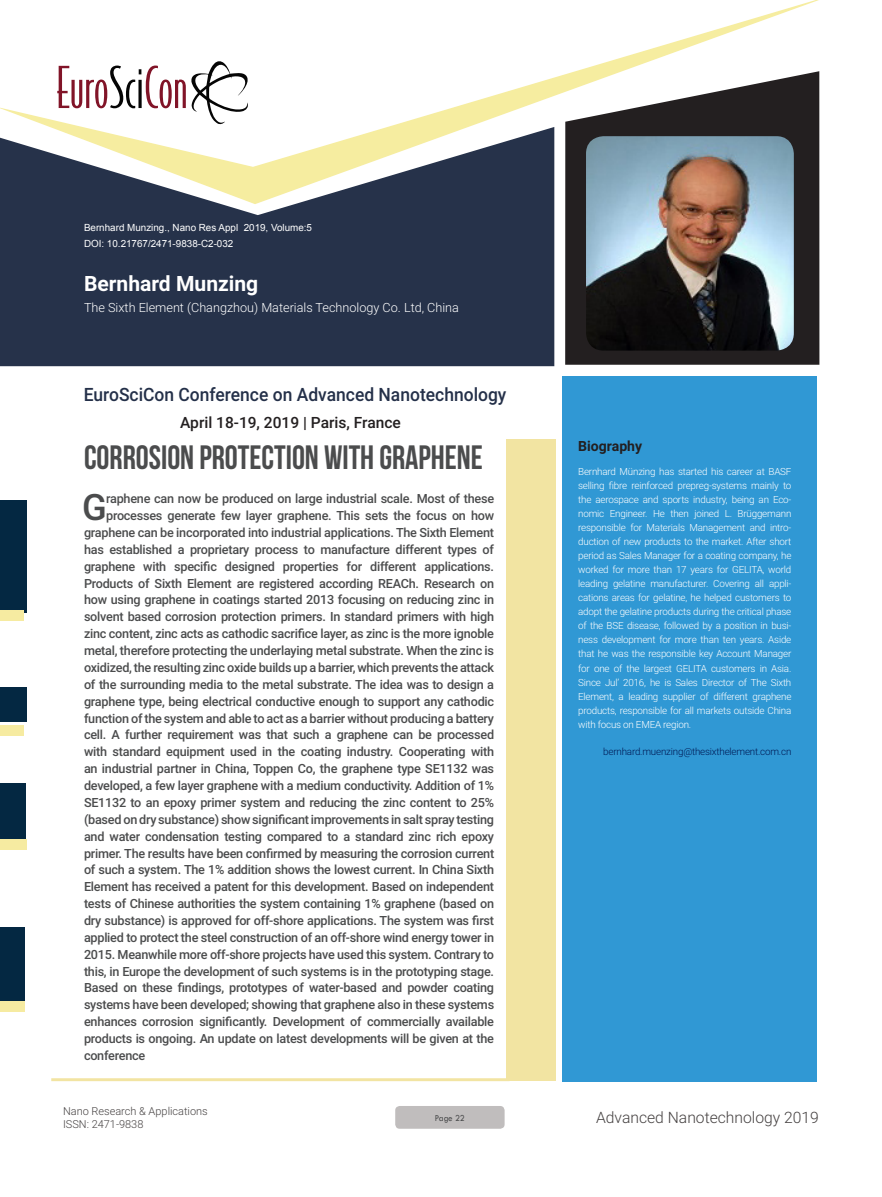
<style>
.page{position:relative;width:882px;height:1197px;background:#fff}
.page>*{position:absolute;margin:0;border:0;box-sizing:border-box;transform-origin:0 0}
.Abstract{font:500 36.4px "Roboto";color:#4b4c4d}
.t1{font:33.77px "Bebas Neue";color:#4b4c4d}
.t2{font:700 21.18px "Roboto";color:#fff}
.t3{font:500 18.38px "Roboto";color:#243049;scale:.95 1}
.t4{font:300 15.75px "Roboto";color:#454141}
.t5{font:500 15.58px "Roboto";color:#231f20}
.Bio_Heading{font:700 14px "Roboto";color:#231f20}
.Abstract-2{font:500 12.6px "Roboto";letter-spacing:-.02em;color:#4b4c4d}
.t6{font:300 12.6px "Roboto";color:#fff}
.t7{font:300 11.03px/13.1px "Roboto";color:#454141}
.Biography{font:300 9.8px/14px "Roboto";letter-spacing:-.02em;color:#fff;text-align:justify}
.t8{font:9.8px "Arial";color:#fff}
.Biography-2{font:300 9.8px "Roboto";letter-spacing:-.02em;color:#001954}
.t9{font:9.45px "Tw Cen";letter-spacing:-.02em;color:#4b4c4d;scale:.95 1}
</style>
<div class="page">
<div style="left:0;top:204px;width:554px;height:162px;background:#26324a"></div>
<div style="left:562px;top:376px;width:255px;height:706px;background:#3098d4"></div>
<div style="left:506px;top:439px;width:50px;height:642px;background:#f2e4a2"></div>
<hr style="left:51px;top:1078px;width:459px;height:3px;background:#f2e4a2">
<svg style="left:0;top:0;width:820px;height:204px"></svg>
<div style="left:0;top:500px;width:26px;height:112px;background:#042842"></div>
<div style="left:0;top:783px;width:25px;height:60px;background:#042842"></div>
<div style="left:0;top:688px;width:26px;height:34px;background:#042842"></div>
<div style="left:0;top:610px;width:23px;height:11px;background:#f6eba1"></div>
<div style="left:0;top:839px;width:27px;height:11px;background:#f6eba1"></div>
<div style="left:0;top:725px;width:23px;height:11px;background:#f6eba1"></div>
<div style="left:0;top:927px;width:25px;height:74px;background:#042842"></div>
<div style="left:0;top:1001px;width:25px;height:11px;background:#f6eba1"></div>
<div style="left:395px;top:1106px;width:110px;height:23px;background:#c0bdbd;border-radius:4px"></div>
<svg style="left:565px;top:71px;width:254px;height:294px;fill:#231f20"></svg>
<img style="left:586px;top:136px;width:208px;height:215px">
<p class="t8" style="left:84px;top:221px;width:230px">Bernhard Munzing., Nano Res Appl 2019, Volume:5</p>
<p class="t8" style="left:84px;top:237px;width:151px">DOI: 10.21767/2471-9838-C2-032</p>
<p class="t2" style="left:84px;top:269px;width:176px">Bernhard Munzing</p>
<p class="t6" style="left:84px;top:299px;width:377px">The Sixth Element (Changzhou) Materials Technology Co. Ltd, China</p>
<h3 class="t3" style="left:84px;top:382px;width:446px">EuroSciCon Conference on Advanced Nanotechnology</h3>
<p class="t5" style="left:180px;top:411px;width:222px">April 18-19, 2019 | Paris, France</p>
<p class="t1" style="left:84px;top:439px;width:400px">CORROSION PROTECTION WITH GRAPHENE</p>
<p class="Abstract" style="left:82px;top:482px;width:26px">G</p>
<p class="Abstract-2" style="left:106px;top:490px;width:389px">raphene can now be produced on large industrial scale. Most of these</p>
<p class="Abstract-2" style="left:106px;top:507px;width:390px">processes generate few layer graphene. This sets the focus on how</p>
<p class="Abstract-2" style="left:84px;top:524px;width:412px">graphene can be incorporated into industrial applications. The Sixth Element</p>
<p class="Abstract-2" style="left:84px;top:541px;width:412px">has established a proprietary process to manufacture different types of</p>
<p class="Abstract-2" style="left:84px;top:557px;width:412px">graphene with specific designed properties for different applications.</p>
<p class="Abstract-2" style="left:84px;top:574px;width:412px">Products of Sixth Element are registered according REACh. Research on</p>
<p class="Abstract-2" style="left:84px;top:591px;width:412px">how using graphene in coatings started 2013 focusing on reducing zinc in</p>
<p class="Abstract-2" style="left:84px;top:608px;width:412px">solvent based corrosion protection primers. In standard primers with high</p>
<p class="Abstract-2" style="left:84px;top:625px;width:412px">zinc content, zinc acts as cathodic sacrifice layer, as zinc is the more ignoble</p>
<p class="Abstract-2" style="left:84px;top:642px;width:412px">metal, therefore protecting the underlaying metal substrate. When the zinc is</p>
<p class="Abstract-2" style="left:84px;top:659px;width:412px">oxidized, the resulting zinc oxide builds up a barrier, which prevents the attack</p>
<p class="Abstract-2" style="left:84px;top:675px;width:412px">of the surrounding media to the metal substrate. The idea was to design a</p>
<p class="Abstract-2" style="left:84px;top:692px;width:412px">graphene type, being electrical conductive enough to support any cathodic</p>
<p class="Abstract-2" style="left:84px;top:709px;width:412px">function of the system and able to act as a barrier without producing a battery</p>
<p class="Abstract-2" style="left:84px;top:726px;width:412px">cell. A further requirement was that such a graphene can be processed</p>
<p class="Abstract-2" style="left:84px;top:743px;width:412px">with standard equipment used in the coating industry. Cooperating with</p>
<p class="Abstract-2" style="left:84px;top:760px;width:412px">an industrial partner in China, Toppen Co, the graphene type SE1132 was</p>
<p class="Abstract-2" style="left:84px;top:777px;width:412px">developed, a few layer graphene with a medium conductivity. Addition of 1%</p>
<p class="Abstract-2" style="left:84px;top:794px;width:412px">SE1132 to an epoxy primer system and reducing the zinc content to 25%</p>
<p class="Abstract-2" style="left:84px;top:810px;width:412px">(based on dry substance) show significant improvements in salt spray testing</p>
<p class="Abstract-2" style="left:84px;top:827px;width:412px">and water condensation testing compared to a standard zinc rich epoxy</p>
<p class="Abstract-2" style="left:84px;top:844px;width:412px">primer. The results have been confirmed by measuring the corrosion current</p>
<p class="Abstract-2" style="left:84px;top:861px;width:412px">of such a system. The 1% addition shows the lowest current. In China Sixth</p>
<p class="Abstract-2" style="left:84px;top:878px;width:412px">Element has received a patent for this development. Based on independent</p>
<p class="Abstract-2" style="left:84px;top:895px;width:412px">tests of Chinese authorities the system containing 1% graphene (based on</p>
<p class="Abstract-2" style="left:84px;top:912px;width:412px">dry substance) is approved for off-shore applications. The system was first</p>
<p class="Abstract-2" style="left:84px;top:929px;width:412px">applied to protect the steel construction of an off-shore wind energy tower in</p>
<p class="Abstract-2" style="left:84px;top:945px;width:412px">2015. Meanwhile more off-shore projects have used this system. Contrary to</p>
<p class="Abstract-2" style="left:84px;top:962px;width:412px">this, in Europe the development of such systems is in the prototyping stage.</p>
<p class="Abstract-2" style="left:84px;top:979px;width:412px">Based on these findings, prototypes of water-based and powder coating</p>
<p class="Abstract-2" style="left:84px;top:996px;width:412px">systems have been developed; showing that graphene also in these systems</p>
<p class="Abstract-2" style="left:84px;top:1013px;width:412px">enhances corrosion significantly. Development of commercially available</p>
<p class="Abstract-2" style="left:84px;top:1030px;width:412px">products is ongoing. An update on latest developments will be given at the</p>
<p class="Abstract-2" style="left:84px;top:1047px;width:63px">conference</p>
<p class="Bio_Heading" style="left:578px;top:436px;width:65px">Biography</p>
<p class="Biography" style="left:578px;top:464px;width:215px">Bernhard Münzing has started his career at BASF selling fibre reinforced prepreg-systems mainly to the aerospace and sports industry, being an Eco&shy;nomic Engineer. He then joined L. Brüggemann responsible for Materials Management and intro&shy;duction of new products to the market. After short period as Sales Manager for a coating company, he worked for more than 17 years for GELITA, world leading gelatine manufacturer. Covering all appli&shy;cations areas for gelatine, he helped customers to adopt the gelatine products during the critical phase of the BSE disease, followed by a position in busi&shy;ness development for more than ten years. Aside that he was the responsible key Account Manager for one of the largest GELITA customers in Asia.<br>Since Jul’ 2016, he is Sales Director of The Sixth Element, a leading supplier of different graphene products, responsible for all markets outside China with focus on EMEA region.</p>
<p class="Biography-2" style="left:603px;top:744px;width:190px">bernhard.muenzing@thesixthelement.com.cn</p>
<p class="t7" style="left:63px;top:1104px;width:146px">Nano Research &amp; Applications<br>ISSN: 2471-9838</p>
<p class="t4" style="left:596px;top:1107px;width:224px">Advanced Nanotechnology 2019</p>
<p class="t9" style="left:435px;top:1112px;width:33px">Page 22</p>
</div>
